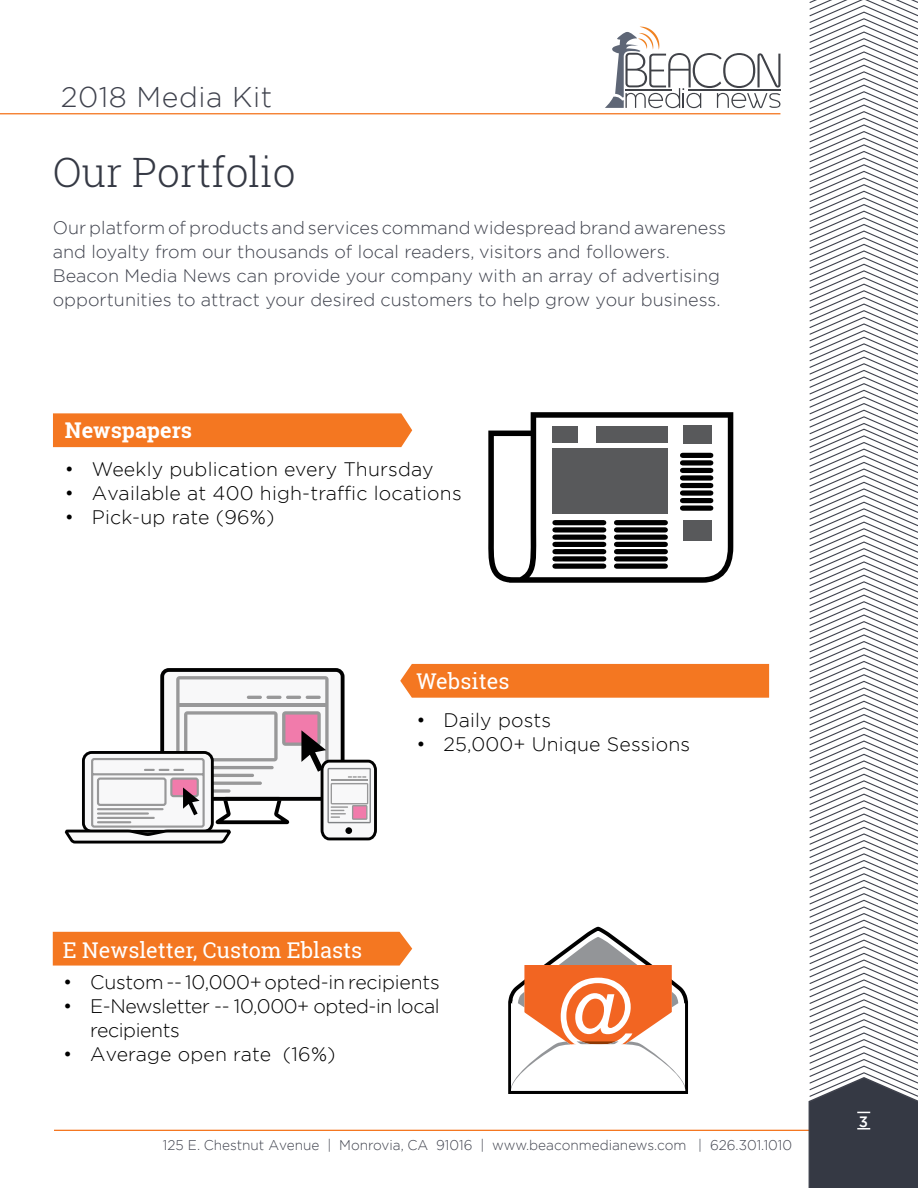
<style>
.page{position:relative;width:918px;height:1188px;background:#fff}
.page>*{position:absolute;margin:0;border:0;box-sizing:border-box;transform-origin:0 0}
.t1{font:300 40.5px "Roboto Slab";color:#353944}
.t2{font:300 28.5px "Gotham";letter-spacing:.02em;color:#3f424d}
.t3{font:21.75px "Roboto Slab";color:#fff}
.t4{font:700 21.75px "Roboto Slab";color:#fff}
.t5{font:300 19.5px "Gotham";letter-spacing:.01em;color:#000}
.t6{font:300 19.5px/24px "Gotham";letter-spacing:-.02em;color:#000}
.t7{font:300 19.5px "Gotham";letter-spacing:-.01em;color:#000}
.t8{font:300 18px/24px "Gotham";color:#3f424d}
.t9{font:500 15px "Gotham";color:#fff}
.t10{font:300 14.1px "Gotham";color:#3f424d}
</style>
<div class="page">
<hr style="left:54px;top:1130px;width:806px;height:1px;background:#f47721">
<svg style="left:809px;top:448px;width:109px;height:628px"></svg>
<svg style="left:809px;top:0;width:109px;height:448px"></svg>
<hr style="left:0;top:113px;width:780px;height:1px;background:#f47721">
<svg style="left:808px;top:1076px;width:110px;height:112px;background:#4a4d57"></svg>
<svg style="left:605px;top:27px;width:175px;height:81px"></svg>
<div style="left:400px;top:664px;width:369px;height:34px;background:#f47721"></div>
<svg style="left:64px;top:668px;width:313px;height:176px"></svg>
<div style="left:53px;top:413px;width:359px;height:34px;background:#f47721"></div>
<svg style="left:488px;top:412px;width:245px;height:171px"></svg>
<div style="left:596px;top:426px;width:71px;height:17px;background:#58595b"></div>
<div style="left:552px;top:426px;width:26px;height:17px;background:#58595b"></div>
<div style="left:683px;top:425px;width:29px;height:19px;background:#58595b"></div>
<div style="left:683px;top:520px;width:29px;height:21px;background:#58595b"></div>
<div style="left:552px;top:448px;width:115px;height:66px;background:#58595b"></div>
<div style="left:683px;top:453px;width:28px;height:5px;background:#000"></div>
<div style="left:683px;top:460px;width:28px;height:6px;background:#000"></div>
<div style="left:683px;top:468px;width:28px;height:5px;background:#000"></div>
<div style="left:683px;top:475px;width:28px;height:6px;background:#000"></div>
<div style="left:683px;top:483px;width:28px;height:5px;background:#000"></div>
<div style="left:683px;top:490px;width:28px;height:6px;background:#000"></div>
<div style="left:683px;top:498px;width:28px;height:5px;background:#000"></div>
<div style="left:683px;top:506px;width:28px;height:5px;background:#000"></div>
<div style="left:555px;top:520px;width:49px;height:5px;background:#000"></div>
<div style="left:617px;top:520px;width:48px;height:5px;background:#000"></div>
<div style="left:555px;top:527px;width:49px;height:6px;background:#000"></div>
<div style="left:617px;top:527px;width:48px;height:6px;background:#000"></div>
<div style="left:555px;top:535px;width:49px;height:5px;background:#000"></div>
<div style="left:617px;top:535px;width:48px;height:5px;background:#000"></div>
<div style="left:555px;top:542px;width:49px;height:5px;background:#000"></div>
<div style="left:617px;top:542px;width:48px;height:5px;background:#000"></div>
<div style="left:555px;top:549px;width:49px;height:5px;background:#000"></div>
<div style="left:617px;top:549px;width:48px;height:5px;background:#000"></div>
<div style="left:555px;top:556px;width:49px;height:6px;background:#000"></div>
<div style="left:617px;top:556px;width:48px;height:6px;background:#000"></div>
<div style="left:555px;top:564px;width:49px;height:5px;background:#000"></div>
<div style="left:617px;top:564px;width:48px;height:5px;background:#000"></div>
<div style="left:53px;top:932px;width:359px;height:34px;background:#f47721"></div>
<svg style="left:508px;top:927px;width:180px;height:167px"></svg>
<h2 class="t2" style="left:61px;top:79px;width:213px">2018 Media Kit</h2>
<h1 class="t1" style="left:53px;top:144px;width:244px">Our Portfolio</h1>
<p class="t8" style="left:53px;top:215px;width:675px">Our platform of products and services command widespread brand awareness and loyalty from our thousands of local readers, visitors and followers.<br>Beacon Media News can provide your company with an array of advertising opportunities to attract your desired customers to help grow your business.</p>
<p class="t4" style="left:65px;top:416px;width:129px">Newspapers</p>
<p class="t5" style="left:65px;top:457px;width:370px">• Weekly publication every Thursday</p>
<p class="t5" style="left:65px;top:481px;width:398px">• Available at 400 high-traffic locations</p>
<p class="t5" style="left:65px;top:505px;width:211px">• Pick-up rate (96%)</p>
<p class="t3" style="left:416px;top:667px;width:95px">Websites</p>
<p class="t5" style="left:416px;top:708px;width:136px">• Daily posts</p>
<p class="t5" style="left:416px;top:732px;width:275px">• 25,000+ Unique Sessions</p>
<p class="t3" style="left:63px;top:935px;width:301px">E Newsletter, Custom Eblasts</p>
<p class="t7" style="left:63px;top:970px;width:378px">• Custom -- 10,000+ opted-in recipients</p>
<p class="t6" style="left:90px;top:994px;width:351px;text-indent:-27px">• E-Newsletter -- 10,000+ opted-in local recipients</p>
<p class="t5" style="left:63px;top:1042px;width:274px">• Average open rate (16%)</p>
<p class="t10" style="left:163px;top:1136px;width:631px">125 E. Chestnut Avenue | Monrovia, CA 91016 | www.beaconmedianews.com | 626.301.1010</p>
<p class="t9" style="left:859px;top:1112px;width:11px">3</p>
</div>
